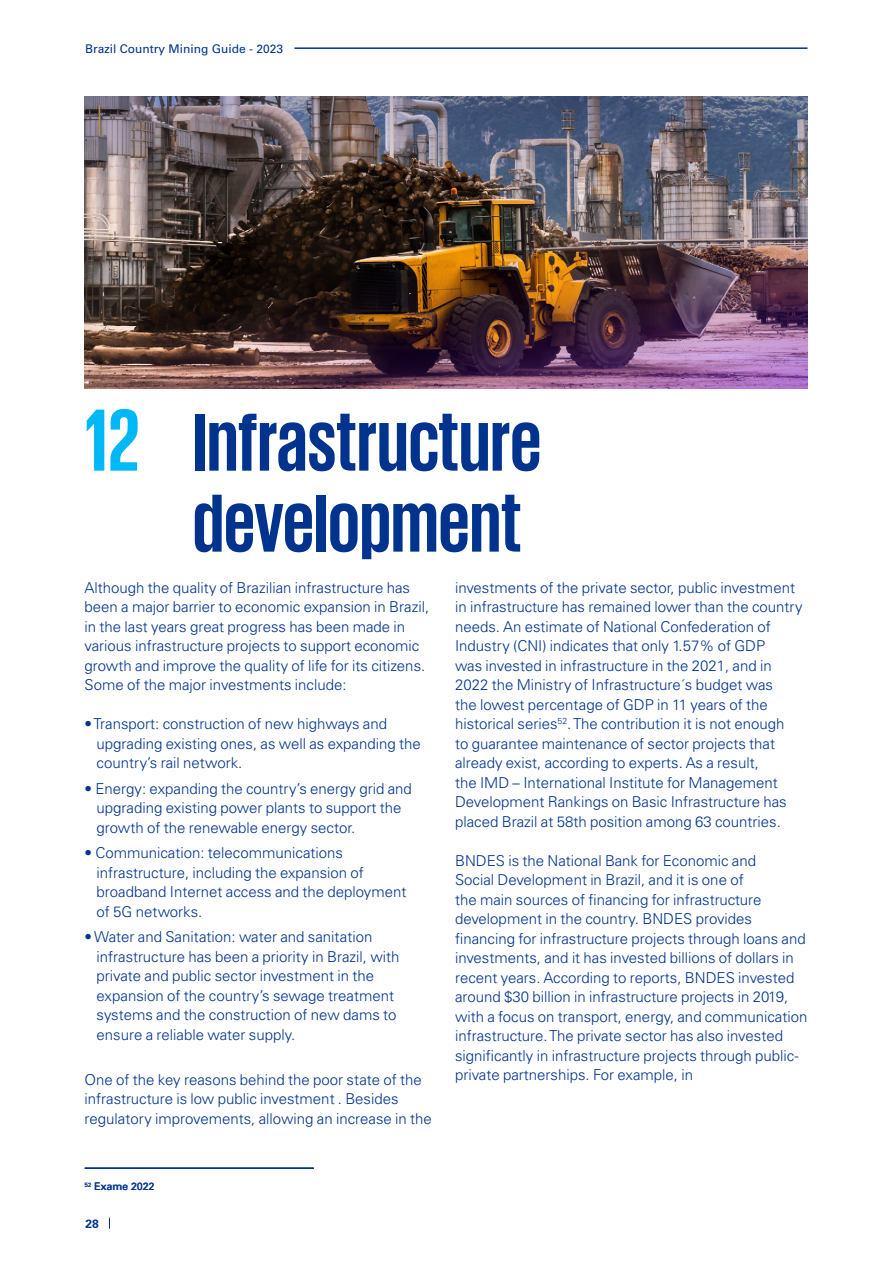
<style>
.page{position:relative;width:893px;height:1263px;background:#fff}
.page>*{position:absolute;margin:0;border:0;box-sizing:border-box;transform-origin:0 0}
.t1{font:700 84px/81px "KPMG";color:#00338d;text-align:right}
.t2{font:300 15px/19.5px "Univers LT Std";color:#00338d}
.t3{font:12px "Univers LT Std";color:#00338d}
.t4{font:700 12px "Univers LT Std";color:#00338d}
.t5{font:10.5px "Univers LT Std";color:#00338d}
.s1{font-size:90px;color:#00b8f5}
</style>
<div class="page">
<hr style="left:294px;top:47px;width:513px;height:2px;background:#00338d">
<hr style="left:85px;top:1167px;width:229px;height:2px;background:#00338d">
<img style="left:85px;top:96px;width:722px;height:293px">
<p class="t3" style="left:85px;top:41px;width:200px">Brazil Country Mining Guide - 2023</p>
<h1 class="t1" style="left:85px;top:399px;width:458px"><span class="s1">12</span> Infrastructure development</h1>
<p class="t2" style="left:85px;top:577px;width:346px">Although the quality of Brazilian infrastructure has been a major barrier to economic expansion in Brazil, in the last years great progress has been made in various infrastructure projects to support economic growth and improve the quality of life for its citizens.<br>Some of the major investments include:</p>
<p class="t2" style="left:97px;top:714px;width:326px;text-indent:-12px">• Transport: construction of new highways and upgrading existing ones, as well as expanding the country’s rail network.</p>
<p class="t2" style="left:97px;top:778px;width:317px;text-indent:-12px">• Energy: expanding the country’s energy grid and upgrading existing power plants to support the growth of the renewable energy sector.</p>
<p class="t2" style="left:97px;top:843px;width:311px;text-indent:-12px">• Communication: telecommunications infrastructure, including the expansion of broadband Internet access and the deployment of 5G networks.</p>
<p class="t2" style="left:97px;top:927px;width:304px;text-indent:-12px">• Water and Sanitation: water and sanitation infrastructure has been a priority in Brazil, with private and public sector investment in the expansion of the country’s sewage treatment systems and the construction of new dams to ensure a reliable water supply.</p>
<p class="t2" style="left:85px;top:1069px;width:349px">One of the key reasons behind the poor state of the infrastructure is low public investment . Besides regulatory improvements, allowing an increase in the</p>
<p class="t2" style="left:455px;top:577px;width:349px">investments of the private sector, public investment in infrastructure has remained lower than the country needs. An estimate of National Confederation of Industry (CNI) indicates that only 1.57% of GDP<br>was invested in infrastructure in the 2021, and in 2022 the Ministry of Infrastructure´s budget was<br>the lowest percentage of GDP in 11 years of the historical series<sup>52</sup>. The contribution it is not enough<br>to guarantee maintenance of sector projects that already exist, according to experts. As a result,<br>the IMD – International Institute for Management Development Rankings on Basic Infrastructure has placed Brazil at 58th position among 63 countries.</p>
<p class="t2" style="left:455px;top:850px;width:354px">BNDES is the National Bank for Economic and<br>Social Development in Brazil, and it is one of<br>the main sources of financing for infrastructure development in the country. BNDES provides financing for infrastructure projects through loans and investments, and it has invested billions of dollars in recent years. According to reports, BNDES invested around $30 billion in infrastructure projects in 2019, with a focus on transport, energy, and communication infrastructure. The private sector has also invested significantly in infrastructure projects through public&shy;private partnerships. For example, in</p>
<p class="t5" style="left:84px;top:1180px;width:71px"><sup>52</sup> Exame 2022</p>
<p class="t4" style="left:85px;top:1216px;width:15px">28</p>
</div>
